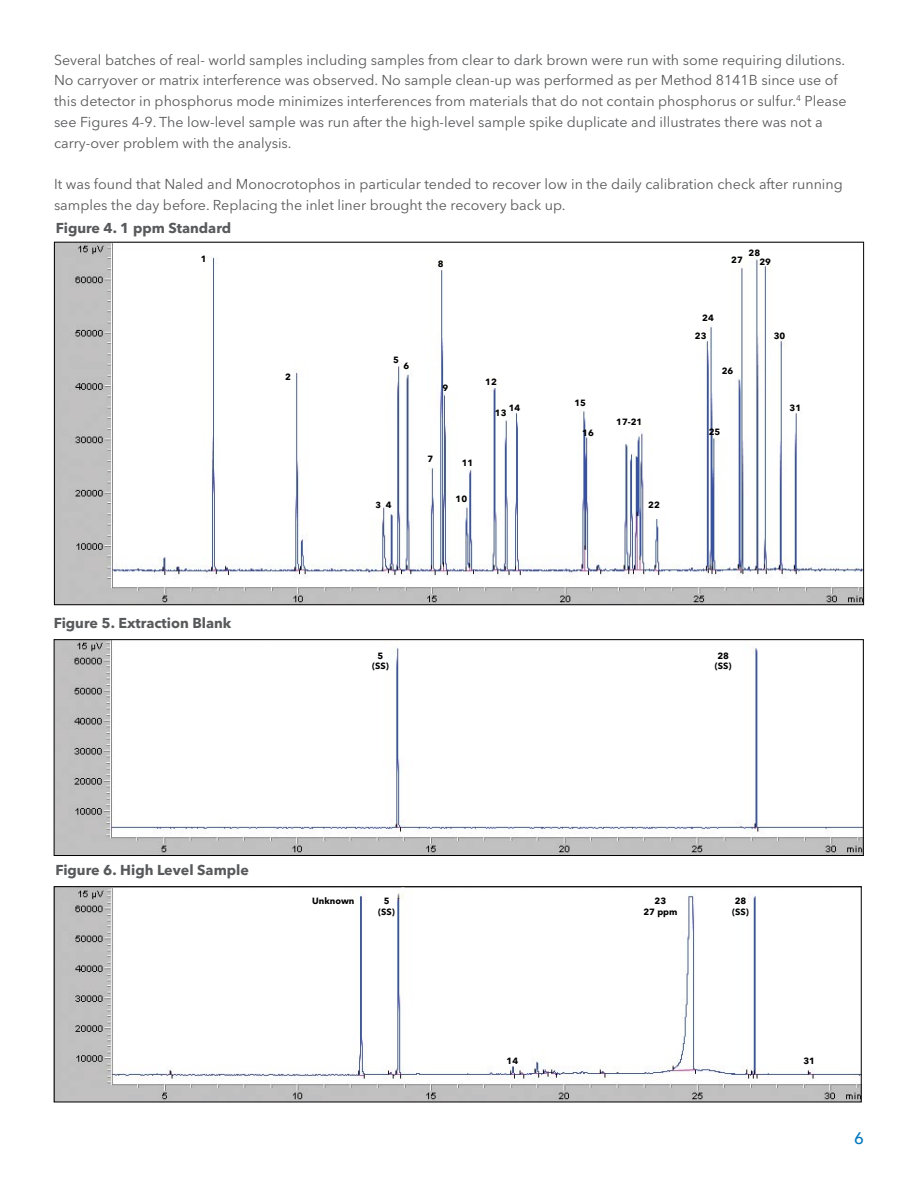
<style>
.page{position:relative;width:918px;height:1188px;background:#fff}
.page>*{position:absolute;margin:0;border:0;box-sizing:border-box;transform-origin:0 0}
.t1{font:500 16.5px "Avenir Next LT Pro";color:#0077be}
.Body_text{font:14.25px/20.7px "Avenir Next LT Pro";color:#58595b}
.Body{font:700 14.25px "Avenir Next LT Pro";color:#58595b}
.t2{font:700 9px "Avenir Next LT Pro";color:#000}
.t3{font:700 8.7px "Avenir Next LT Pro";color:#000}
</style>
<div class="page">
<img style="left:56px;top:244px;width:806px;height:359px">
<img style="left:56px;top:641px;width:806px;height:213px">
<div style="left:54px;top:639px;width:810px;height:217px;border:1px solid #000"></div>
<img style="left:56px;top:888px;width:804px;height:212px">
<div style="left:54px;top:886px;width:808px;height:216px;border:1px solid #000"></div>
<p class="Body_text" style="left:54px;top:49px;width:794px">Several batches of real- world samples including samples from clear to dark brown were run with some requiring dilutions.<br>No carryover or matrix interference was observed. No sample clean-up was performed as per Method 8141B since use of this detector in phosphorus mode minimizes interferences from materials that do not contain phosphorus or sulfur.<sup>4</sup> Please see Figures 4-9. The low-level sample was run after the high-level sample spike duplicate and illustrates there was not a carry-over problem with the analysis.</p>
<p class="Body_text" style="left:54px;top:174px;width:790px">It was found that Naled and Monocrotophos in particular tended to recover low in the daily calibration check after running samples the day before. Replacing the inlet liner brought the recovery back up.</p>
<p class="Body" style="left:56px;top:220px;width:177px">Figure 4. 1 ppm Standard</p>
<p class="t2" style="left:201px;top:253px;width:7px">1</p>
<p class="t2" style="left:285px;top:371px;width:7px">2</p>
<p class="Body" style="left:54px;top:615px;width:179px">Figure 5. Extraction Blank</p>
<p class="t2" style="left:438px;top:258px;width:7px">8</p>
<p class="t2" style="left:393px;top:354px;width:7px">5</p>
<p class="t2" style="left:404px;top:360px;width:7px">6</p>
<p class="t3" style="left:375px;top:499px;width:7px">3</p>
<p class="t2" style="left:386px;top:499px;width:7px">4</p>
<p class="t2" style="left:442px;top:382px;width:7px">9</p>
<p class="t2" style="left:485px;top:376px;width:13px">12</p>
<p class="t2" style="left:509px;top:403px;width:13px">14</p>
<p class="t2" style="left:495px;top:408px;width:13px">13</p>
<p class="t2" style="left:427px;top:453px;width:7px">7</p>
<p class="t2" style="left:462px;top:457px;width:13px">11</p>
<p class="t2" style="left:456px;top:493px;width:13px">10</p>
<p class="t2" style="left:575px;top:397px;width:13px">15</p>
<p class="t2" style="left:582px;top:427px;width:13px">16</p>
<p class="t2" style="left:616px;top:416px;width:28px">17-21</p>
<p class="t2" style="left:648px;top:500px;width:13px">22</p>
<p class="t2" style="left:749px;top:247px;width:13px">28</p>
<p class="t2" style="left:731px;top:255px;width:13px">27</p>
<p class="t2" style="left:759px;top:256px;width:13px">29</p>
<p class="t2" style="left:702px;top:313px;width:13px">24</p>
<p class="t2" style="left:695px;top:330px;width:13px">23</p>
<p class="t2" style="left:722px;top:366px;width:13px">26</p>
<p class="t2" style="left:774px;top:330px;width:13px">30</p>
<p class="t2" style="left:790px;top:403px;width:13px">31</p>
<p class="t2" style="left:709px;top:427px;width:13px">25</p>
<p class="t2" style="left:378px;top:650px;width:7px">5</p>
<p class="t2" style="left:372px;top:661px;width:18px">(SS)</p>
<p class="t2" style="left:717px;top:650px;width:13px">28</p>
<p class="t2" style="left:715px;top:661px;width:18px">(SS)</p>
<p class="Body" style="left:55px;top:862px;width:195px">Figure 6. High Level Sample</p>
<p class="t2" style="left:312px;top:896px;width:44px">Unknown</p>
<p class="t2" style="left:384px;top:896px;width:7px">5</p>
<p class="t2" style="left:378px;top:906px;width:18px">(SS)</p>
<p class="t2" style="left:655px;top:896px;width:13px">23</p>
<p class="t2" style="left:643px;top:906px;width:36px">27 ppm</p>
<p class="t2" style="left:735px;top:896px;width:13px">28</p>
<p class="t2" style="left:732px;top:906px;width:18px">(SS)</p>
<p class="t2" style="left:507px;top:1055px;width:13px">14</p>
<p class="t2" style="left:803px;top:1055px;width:13px">31</p>
<p class="t1" style="left:854px;top:1129px;width:11px">6</p>
</div>
